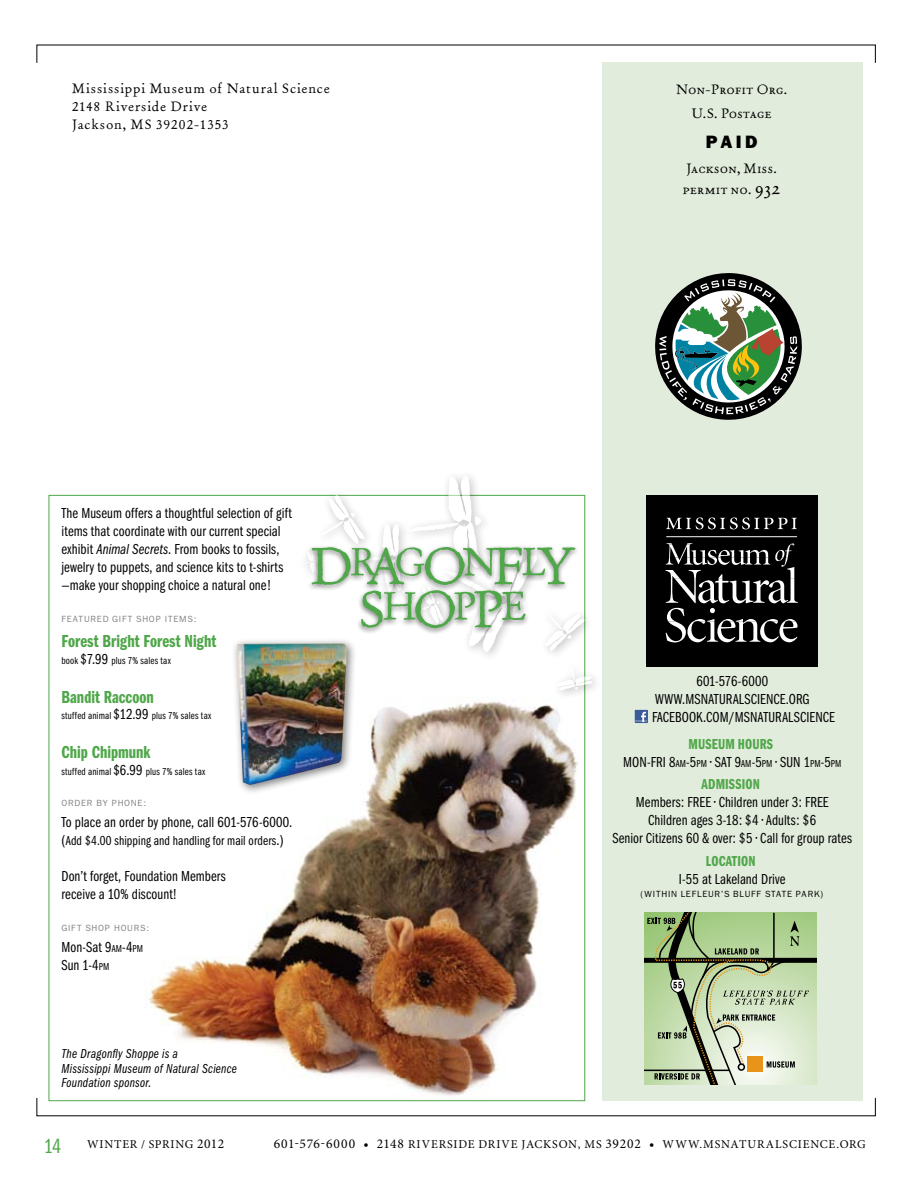
<style>
.page{position:relative;width:918px;height:1188px;background:#fff}
.page>*{position:absolute;margin:0;border:0;box-sizing:border-box;transform-origin:0 0}
.t1{font:18px "Franklin Gothic Demi Cmpr";color:#50a74a}
.t2{font:800 18px "Franklin Gothic";color:#000}
.t3{font:15px/18px "Franklin Gothic Book Cmpr";letter-spacing:.01em;color:#000}
.t4{font:15px/18px "ITC Franklin Gothic Std Bk Cp";letter-spacing:.01em;color:#000}
.t5{font:15px "Franklin Gothic Demi Cmpr";letter-spacing:.005em;color:#50a74a}
.t6{font:13.5px/15px "Franklin Gothic Book Cmpr Ital";letter-spacing:.02em;color:#000}
.t7{font:13.5px/18px "Old Claude LP";letter-spacing:.065em;color:#000}
.t8{font:13.5px/24px "Old Claude LP SC";letter-spacing:.02em;color:#000;text-align:center}
.t9{font:13.5px "Franklin Gothic Book Cmpr";letter-spacing:.005em;color:#000}
.t10{font:13.5px "Minion Pro";letter-spacing:.055em;color:#000}
.t11{font:12px "Minion Pro";letter-spacing:.065em;color:#000}
.t12{font:10.5px "ITC Franklin Gothic Std Bk Cp";letter-spacing:.02em;color:#000}
.t13{font:9px "Franklin Gothic";color:#808285}
.t14{font:9px "Franklin Gothic";letter-spacing:.055em;color:#000}
.s1{font-family:"Franklin Gothic Book Cmpr Ital"}
.s2{font-size:15px}
.s3{font-size:10.5px}
.s4{font-size:18px}
.s5{font-style:inherit}
.s6{font-family:"Franklin Gothic Book Cmpr";font-size:21px;color:#50a74a}
.s7{font-size:13.5px}
.s8{font-size:12px}
</style>
<div class="page">
<img style="left:148px;top:701px;width:430px;height:395px">
<div style="left:602px;top:63px;width:260px;height:1038px;background:#e2ecdc"></div>
<svg style="left:809px;top:913px;width:8px;height:171px"></svg>
<div style="left:645px;top:958px;width:172px;height:5px;background:#000"></div>
<svg style="left:644px;top:913px;width:165px;height:172px"></svg>
<div style="left:646px;top:495px;width:171px;height:172px;background:#000"></div>
<svg style="left:665px;top:536px;width:133px;height:106px"></svg>
<svg style="left:666px;top:518px;width:131px;height:11px"></svg>
<svg style="left:635px;top:710px;width:13px;height:13px"></svg>
<svg style="left:636px;top:712px;width:11px;height:10px"></svg>
<div style="left:231px;top:637px;width:126px;height:158px;background:#000;opacity:.5"></div>
<img style="left:237px;top:643px;width:110px;height:142px">
<svg style="left:655px;top:273px;width:147px;height:147px"></svg>
<div style="left:292px;top:468px;width:310px;height:233px;background:#000;opacity:.5"></div>
<svg style="left:557px;top:663px;width:36px;height:27px"></svg>
<svg style="left:299px;top:476px;width:288px;height:176px"></svg>
<p class="t7" style="left:72px;top:79px;width:259px">Mississippi Museum of Natural Science<br>2148 Riverside Drive<br>Jackson, MS 39202-1353</p>
<p class="t3" style="left:61px;top:505px;width:232px">The Museum offers a thoughtful selection of gift items that coordinate with our current special exhibit <span class="s1">Animal Secrets</span>. From books to fossils, jewelry to puppets, and science kits to t-shirts —make your shopping choice a natural one!</p>
<p class="t13" style="left:61px;top:614px;width:7px">FEATURE</p>
<p class="t13" style="left:103px;top:614px;width:16px">D GIFT</p>
<p class="t13" style="left:136px;top:614px;width:7px">SHOP</p>
<p class="t13" style="left:165px;top:614px;width:33px">ITEMS:</p>
<p class="t1" style="left:61px;top:632px;width:156px">Forest Bright Forest Night</p>
<p class="t12" style="left:61px;top:655px;width:111px">book <span class="s2">$7.99</span> plus 7% sales tax</p>
<p class="t1" style="left:61px;top:687px;width:94px">Bandit Raccoon</p>
<p class="t12" style="left:61px;top:710px;width:151px">stuffed animal <span class="s2">$12.99</span> plus 7% sales tax</p>
<p class="t1" style="left:61px;top:743px;width:91px">Chip Chipmunk</p>
<p class="t12" style="left:61px;top:766px;width:145px">stuffed animal <span class="s2">$6.99</span> plus 7% sales tax</p>
<p class="t13" style="left:61px;top:798px;width:58px">ORDER BY PHONE</p>
<p class="t13" style="left:143px;top:798px;width:4px">:</p>
<p class="t3" style="left:61px;top:814px;width:232px">To place an order by phone, call 601-576-6000.</p>
<p class="t9" style="left:61px;top:834px;width:224px"><span class="s2">(</span>Add $4.00 shipping and handling for mail orders<span class="s2">.)</span></p>
<p class="t4" style="left:61px;top:868px;width:166px">Don’t forget, Foundation Members receive a 10% discount!</p>
<p class="t13" style="left:61px;top:923px;width:6px">GIFT</p>
<p class="t13" style="left:85px;top:923px;width:7px">SHOP</p>
<p class="t13" style="left:114px;top:923px;width:8px">HOURS</p>
<p class="t13" style="left:146px;top:923px;width:4px">:</p>
<p class="t4" style="left:61px;top:938px;width:83px">Mon-Sat 9<span class="s3">AM</span>-4<span class="s3">PM<br></span>Sun 1-4<span class="s3">PM</span></p>
<p class="t6" style="left:61px;top:1047px;width:177px">The Dragonfly Shoppe is a<br>Mississippi Museum of Natural Science</p>
<p class="t6" style="left:61px;top:1075px;width:92px">Foundation sponsor.</p>
<p class="t8" style="left:676px;top:77px;width:113px">Non-Profit Org.<br>U.S. Postage</p>
<p class="t2" style="left:706px;top:131px;width:53px">PAID</p>
<p class="t8" style="left:683px;top:158px;width:99px;line-height:21px;text-align:left">Jackson, Miss. permit no. <span class="s4">932</span></p>
<p class="t3" style="left:652px;top:672px;width:184px;text-indent:44px">601-576-6000<br>WWW.MSNATURALSCIENCE.ORG<br>FACEBOOK.COM/MSNATURALSCIENCE</p>
<p class="t5" style="left:689px;top:736px;width:65px">Museum Hours</p>
<p class="t3" style="left:623px;top:753px;width:220px">MON-FRI 8<span class="s3">AM</span>-5<span class="s3">PM</span> <span class="s5">•</span> SAT 9<span class="s3">AM</span>-5<span class="s3">PM</span> <span class="s5">•</span> SUN 1<span class="s3">PM</span>-5<span class="s3">PM</span></p>
<p class="t5" style="left:702px;top:776px;width:14px">Admission</p>
<p class="t3" style="left:612px;top:794px;width:241px;text-align:center">Members: FREE • Children under 3: FREE<br>Children ages 3-18: $4 • Adults: $6<br>Senior Citizens 60 &amp; over: $5 • Call for group rates</p>
<p class="t5" style="left:706px;top:853px;width:51px">LOCATION</p>
<p class="t3" style="left:679px;top:870px;width:108px">I-55 at Lakeland Drive</p>
<p class="t14" style="left:641px;top:889px;width:185px">(WITHIN LEFLEUR’S BLUFF STATE PARK)</p>
<p class="t11" style="left:44px;top:1136px;width:182px"><span class="s6">14</span> WINTER / SPRING <span class="s7">2012</span></p>
<p class="t10" style="left:274px;top:1135px;width:151px">601-576-6000 • 2148 <span class="s8">RIVERSIDE</span></p>
<p class="t11" style="left:479px;top:1136px;width:18px">DRIVE</p>
<p class="t11" style="left:522px;top:1136px;width:14px">JACKSON</p>
<p class="t11" style="left:578px;top:1136px;width:289px">, MS <span class="s7">39202 •</span> WWW.MSNATURALSCIENCE.ORG</p>
</div>
